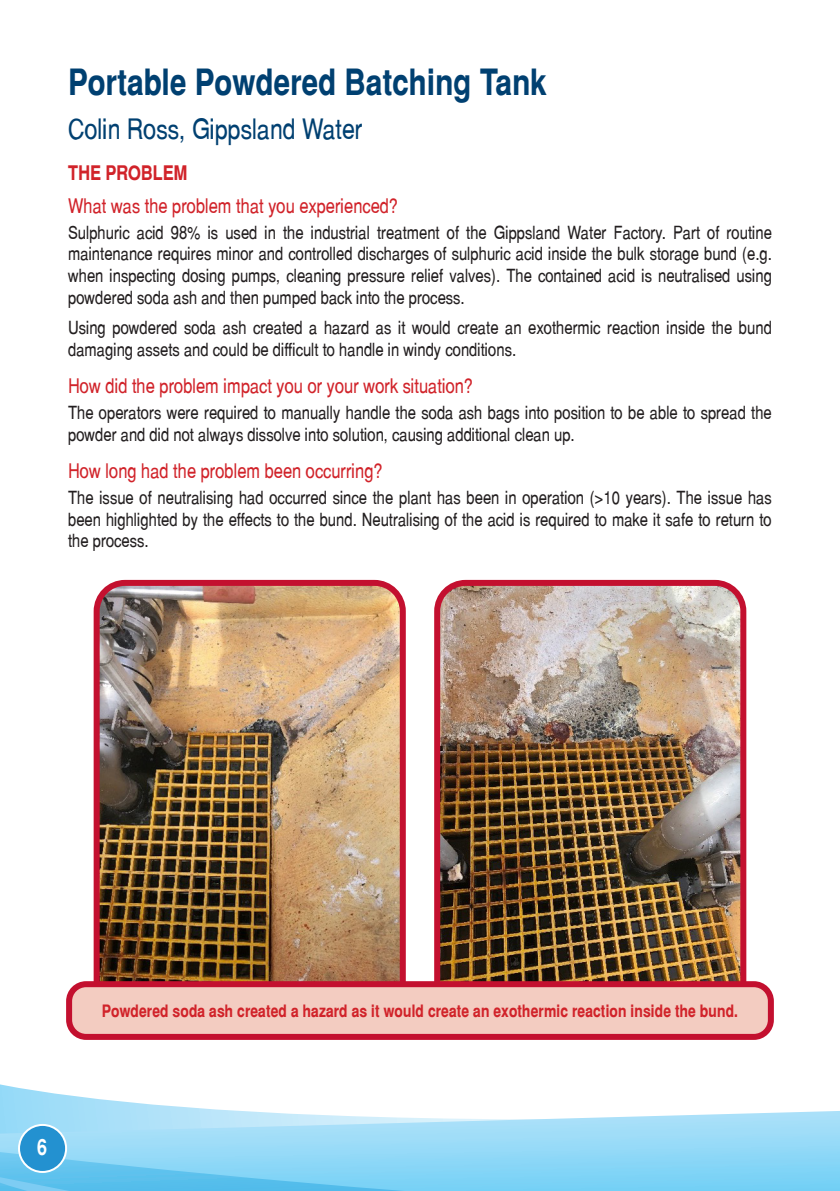
<style>
.page{position:relative;width:840px;height:1191px;background:#fff}
.page>*{position:absolute;margin:0;border:0;box-sizing:border-box;transform-origin:0 0}
.t1{font:700 36px "Switzerland Narrow";color:#004071}
.t2{font:28px "Switzerland Narrow Plain";color:#004071}
.t3{font:700 22px "Switzerland Narrow";color:#fff}
.t4{font:20px "Switzerland Narrow Plain";color:#d1232a}
.t5{font:700 20px "Switzerland Narrow";color:#d1232a}
.t6{font:18px/21.6px "Switzerland Narrow Plain";color:#231f20;text-align:justify}
.t7{font:700 17px "Switzerland Narrow";color:#d1232a}
</style>
<div class="page">
<svg style="left:0;top:1087px;width:839px;height:60px"></svg>
<svg style="left:0;top:1147px;width:839px;height:44px;background:#7fd1f4"></svg>
<div style="left:19px;top:1125px;width:47px;height:47px;background:#2391d0;border-radius:50%"></div>
<div style="left:18px;top:1124px;width:49px;height:49px;border:2px solid #fff;border-radius:50%"></div>
<img style="left:101px;top:587px;width:297px;height:394px">
<div style="left:94px;top:580px;width:311px;height:433px;border:6px solid #c3102f;border-radius:28px"></div>
<img style="left:441px;top:587px;width:298px;height:394px">
<div style="left:434px;top:580px;width:312px;height:437px;border:6px solid #c3102f;border-radius:28px"></div>
<div style="left:69px;top:984px;width:701px;height:53px;background:#f3ccc1;border-radius:17px"></div>
<div style="left:66px;top:981px;width:707px;height:59px;border:6px solid #c3102f;border-radius:17px"></div>
<h1 class="t1" style="left:68px;top:61px;width:480px">Portable Powdered Batching Tank</h1>
<h2 class="t2" style="left:68px;top:112px;width:296px">Colin Ross, Gippsland Water</h2>
<p class="t5" style="left:68px;top:161px;width:121px">THE PROBLEM</p>
<p class="t4" style="left:68px;top:193px;width:331px">What was the problem that you experienced?</p>
<p class="t6" style="left:68px;top:221px;width:705px">Sulphuric acid 98% is used in the industrial treatment of the Gippsland Water Factory. Part of routine maintenance requires minor and controlled discharges of sulphuric acid inside the bulk storage bund (e.g. when inspecting dosing pumps, cleaning pressure relief valves). The contained acid is neutralised using powdered soda ash and then pumped back into the process.</p>
<p class="t6" style="left:68px;top:317px;width:705px">Using powdered soda ash created a hazard as it would create an exothermic reaction inside the bund damaging assets and could be difficult to handle in windy conditions.</p>
<p class="t4" style="left:68px;top:373px;width:406px">How did the problem impact you or your work situation?</p>
<p class="t6" style="left:68px;top:401px;width:704px">The operators were required to manually handle the soda ash bags into position to be able to spread the powder and did not always dissolve into solution, causing additional clean up.</p>
<p class="t4" style="left:68px;top:458px;width:316px">How long had the problem been occurring?</p>
<p class="t6" style="left:68px;top:486px;width:704px">The issue of neutralising had occurred since the plant has been in operation (&gt;10 years). The issue has been highlighted by the effects to the bund. Neutralising of the acid is required to make it safe to return to the process.</p>
<p class="t3" style="left:37px;top:1134px;width:12px">6</p>
<p class="t7" style="left:102px;top:1000px;width:637px">Powdered soda ash created a hazard as it would create an exothermic reaction inside the bund.</p>
</div>
